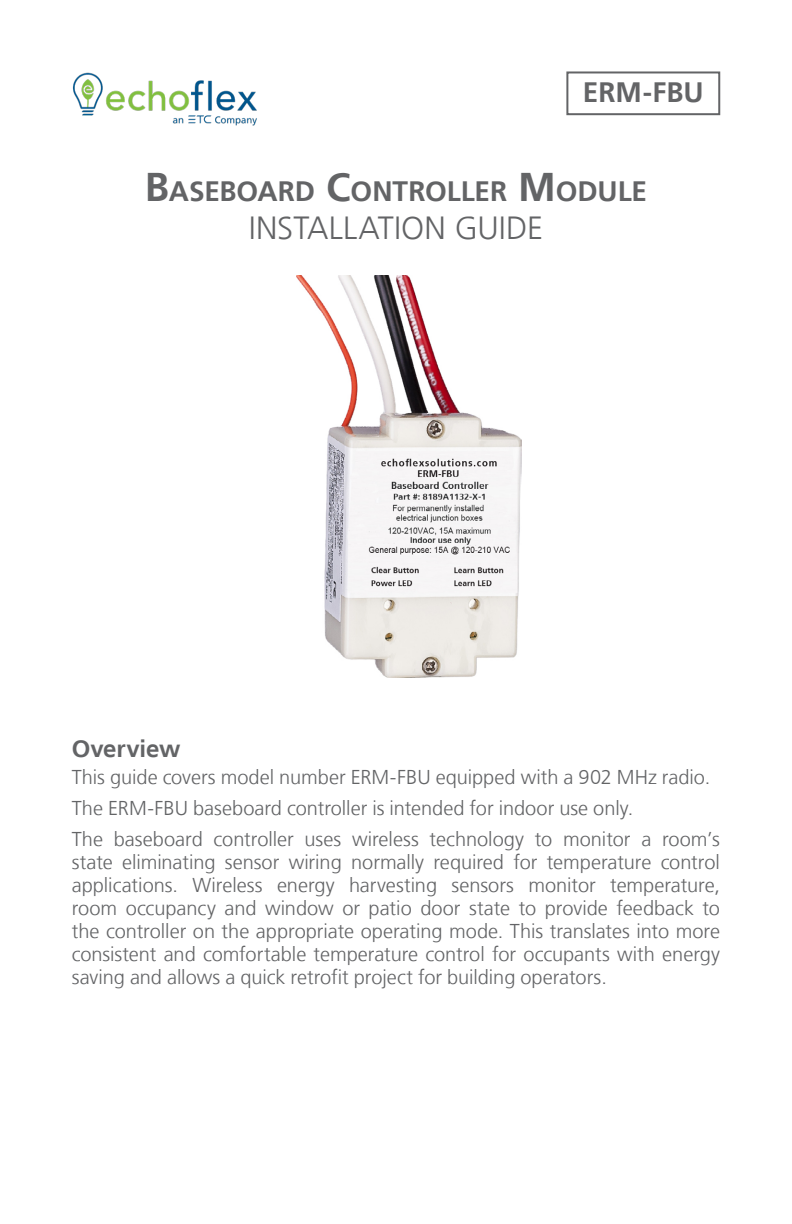
<style>
.page{position:relative;width:792px;height:1224px;background:#fff}
.page>*{position:absolute;margin:0;border:0;box-sizing:border-box;transform-origin:0 0}
.t1{font:300 32px "Frutiger LT";letter-spacing:.005em;color:#636466}
.t2{font:700 28px "Frutiger LT";letter-spacing:-.005em;color:#636466}
.t3{font:700 28px "Frutiger LT";color:#636466}
.t4{font:700 24px "Frutiger LT";letter-spacing:-.005em;color:#636466}
.t5{font:300 20px/23px "Frutiger LT";color:#636466}
.s1{font-size:40px}
</style>
<div class="page">
<div style="left:566px;top:71px;width:154px;height:44px;border:2px solid #636466"></div>
<img style="left:72px;top:72px;width:185px;height:54px">
<img style="left:296px;top:276px;width:226px;height:402px">
<h2 class="t3" style="left:583px;top:76px;width:123px">ERM-FBU</h2>
<h2 class="t2" style="left:145px;top:175px;width:504px"><span class="s1">B</span>ASEBOARD <span class="s1">C</span>ONTROLLER <span class="s1">M</span>ODULE</h2>
<h1 class="t1" style="left:249px;top:210px;width:296px">INSTALLATION GUIDE</h1>
<p class="t4" style="left:72px;top:735px;width:110px">Overview</p>
<p class="t5" style="left:72px;top:762px;width:650px;line-height:31px">This guide covers model number ERM-FBU equipped with a 902 MHz radio.<br>The ERM-FBU baseboard controller is intended for indoor use only.<br>The baseboard controller uses wireless technology to monitor a room’s</p>
<p class="t5" style="left:72px;top:851px;width:650px;text-align:justify">state eliminating sensor wiring normally required for temperature control applications. Wireless energy harvesting sensors monitor temperature, room occupancy and window or patio door state to provide feedback to the controller on the appropriate operating mode. This translates into more consistent and comfortable temperature control for occupants with energy saving and allows a quick retrofit project for building operators.</p>
</div>
